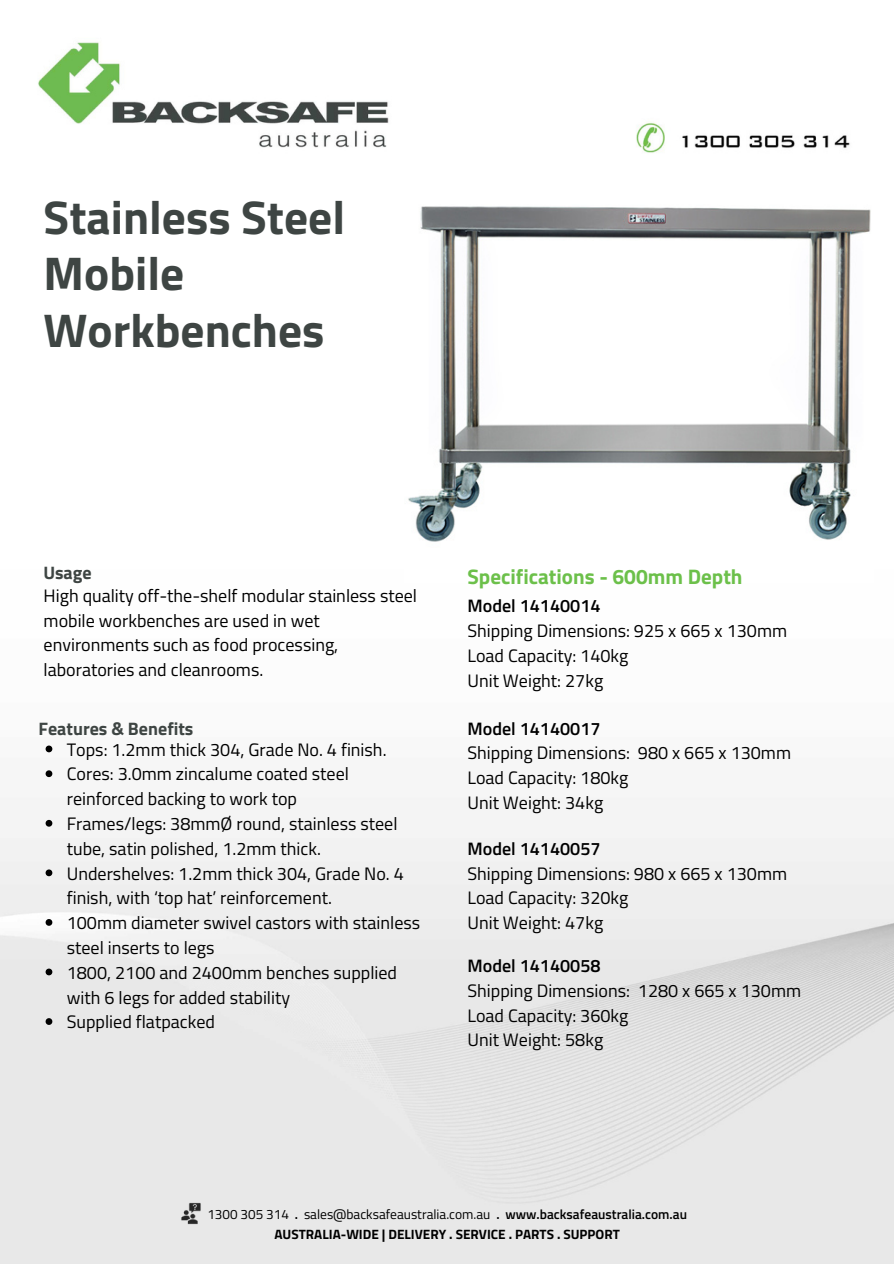
<style>
.page{position:relative;width:894px;height:1264px;background:#fff}
.page>*{position:absolute;margin:0;border:0;box-sizing:border-box;transform-origin:0 0}
.t1{font:700 47.25px/56.2px "Titillium Web";color:#3e4543}
.t2{font:700 21px "Titillium Web";color:#6cc04a}
.t3{font:18px/24.8px "Titillium Web";color:#000}
.t4{font:600 18px "Titillium Web";color:#000}
.t5{font:700 18px "Titillium Web";color:#3e4543}
.t6{font:13.5px "Titillium Web";color:#000}
.t7{font:700 13.5px "Titillium Web";color:#000}
.s1{font-weight:600}
</style>
<div class="page">
<img style="left:0;top:42px;width:893px;height:1221px">
<img style="left:404px;top:162px;width:468px;height:420px">
<img style="left:179px;top:1201px;width:24px;height:24px">
<svg style="left:46px;top:745px;width:6px;height:7px"></svg>
<svg style="left:46px;top:770px;width:6px;height:7px"></svg>
<svg style="left:46px;top:820px;width:6px;height:6px"></svg>
<svg style="left:46px;top:869px;width:6px;height:7px"></svg>
<svg style="left:46px;top:919px;width:6px;height:6px"></svg>
<svg style="left:46px;top:968px;width:6px;height:7px"></svg>
<svg style="left:46px;top:1018px;width:6px;height:6px"></svg>
<p class="t1" style="left:44px;top:188px;width:303px">Stainless Steel<br>Mobile<br>Workbenches</p>
<p class="t5" style="left:43px;top:558px;width:50px">Usage</p>
<p class="t3" style="left:44px;top:582px;width:375px">High quality off-the-shelf modular stainless steel mobile workbenches are used in wet environments such as food processing, laboratories and cleanrooms.</p>
<p class="t5" style="left:38px;top:714px;width:156px">Features &amp; Benefits</p>
<p class="t3" style="left:67px;top:736px;width:321px">Tops: 1.2mm thick 304, Grade No. 4 finish.</p>
<p class="t3" style="left:67px;top:761px;width:283px">Cores: 3.0mm zincalume coated steel reinforced backing to work top</p>
<p class="t3" style="left:67px;top:811px;width:332px">Frames/legs: 38mmØ round, stainless steel tube, satin polished, 1.2mm thick.</p>
<p class="t3" style="left:67px;top:860px;width:338px">Undershelves: 1.2mm thick 304, Grade No. 4 finish, with ‘top hat’ reinforcement.</p>
<p class="t3" style="left:67px;top:910px;width:355px">100mm diameter swivel castors with stainless steel inserts to legs</p>
<p class="t3" style="left:67px;top:959px;width:332px">1800, 2100 and 2400mm benches supplied with 6 legs for added stability</p>
<p class="t3" style="left:67px;top:1009px;width:150px">Supplied flatpacked</p>
<p class="t2" style="left:467px;top:560px;width:276px">Specifications - 600mm Depth</p>
<p class="t4" style="left:467px;top:592px;width:134px">Model 14140014</p>
<p class="t3" style="left:467px;top:618px;width:321px">Shipping Dimensions: 925 x 665 x 130mm</p>
<p class="t3" style="left:467px;top:643px;width:162px">Load Capacity: 140kg</p>
<p class="t3" style="left:467px;top:667px;width:137px">Unit Weight: 27kg</p>
<p class="t4" style="left:467px;top:714px;width:134px">Model 14140017</p>
<p class="t3" style="left:467px;top:740px;width:325px">Shipping Dimensions: 980 x 665 x 130mm</p>
<p class="t3" style="left:467px;top:765px;width:162px">Load Capacity: 180kg</p>
<p class="t3" style="left:467px;top:789px;width:137px">Unit Weight: 34kg</p>
<p class="t4" style="left:467px;top:834px;width:134px">Model 14140057</p>
<p class="t3" style="left:467px;top:860px;width:321px">Shipping Dimensions: 980 x 665 x 130mm</p>
<p class="t3" style="left:467px;top:885px;width:162px">Load Capacity: 320kg</p>
<p class="t3" style="left:467px;top:910px;width:137px">Unit Weight: 47kg</p>
<p class="t4" style="left:467px;top:951px;width:134px">Model 14140058</p>
<p class="t3" style="left:467px;top:977px;width:335px">Shipping Dimensions: 1280 x 665 x 130mm</p>
<p class="t3" style="left:467px;top:1002px;width:162px">Load Capacity: 360kg</p>
<p class="t3" style="left:467px;top:1027px;width:137px">Unit Weight: 58kg</p>
<p class="t6" style="left:207px;top:1203px;width:481px">1300 305 314 <span class="s1">.</span> sales@backsafeaustralia.com.au <span class="s1">. www.backsafeaustralia.com.au</span></p>
<p class="t7" style="left:274px;top:1223px;width:347px">AUSTRALIA-WIDE | DELIVERY . SERVICE . PARTS . SUPPORT</p>
</div>
